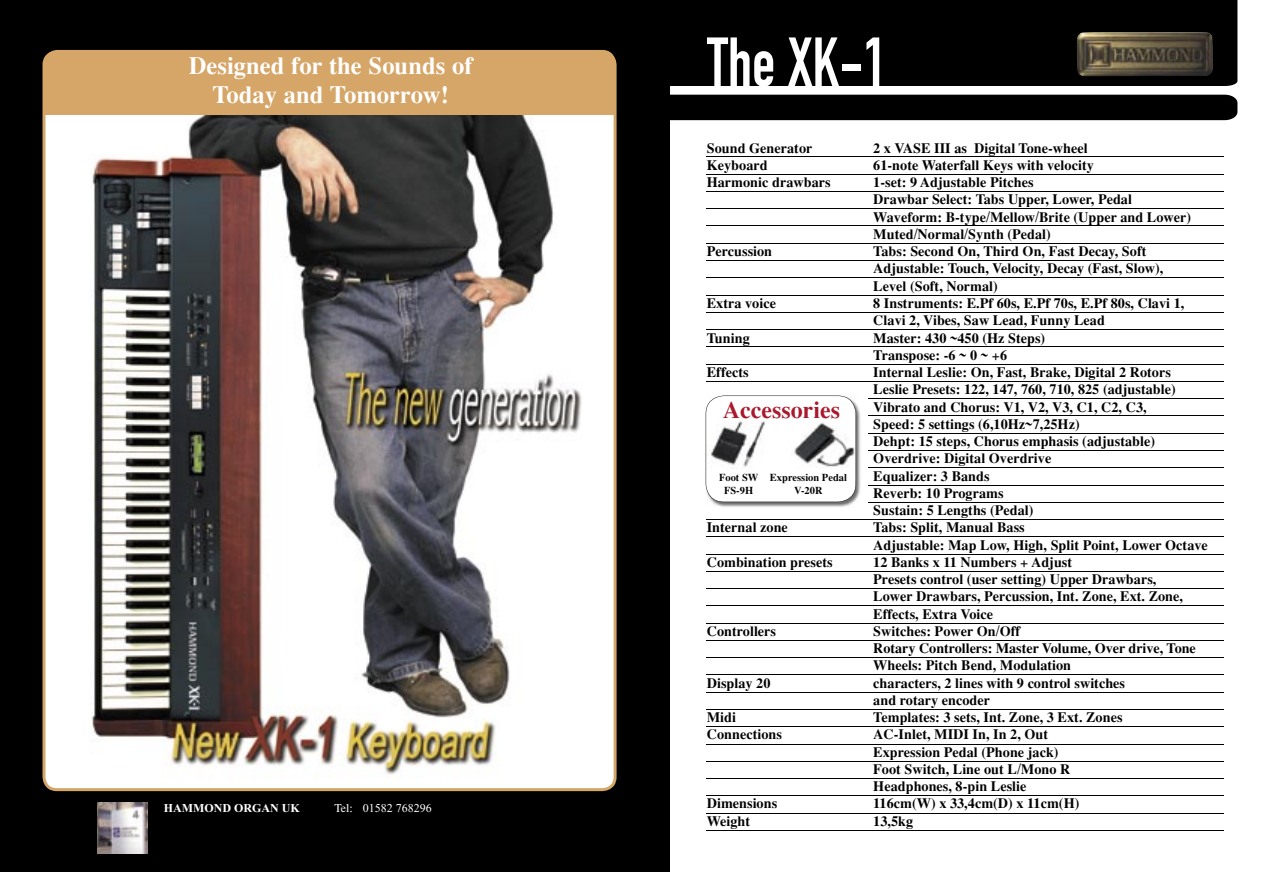
<style>
.page{position:relative;width:1263px;height:872px;background:#fff}
.page>*{position:absolute;margin:0;border:0;box-sizing:border-box;transform-origin:0 0}
.t1{font:68.7px "DIN Engschrift";color:#fff;scale:.91 1}
.t2{font:700 24.6px/29.5px "Times";color:#fff;text-align:center}
.t3{font:700 24px "Times";color:#a9192d}
.t4{font:700 14.25px/17.2px "Times";color:#000}
.t5{font:12px "Times New Roman";color:#fff}
.t6{font:700 12px "Times New Roman";color:#fff}
.t7{font:700 10.5px/12.6px "Times";color:#000;text-align:center}
.s1{font-family:"Times"}
</style>
<div class="page">
<div style="left:0;top:0;width:670px;height:872px;background:#000"></div>
<svg style="left:42px;top:51px;width:575px;height:740px;background:#a39e9c"></svg>
<div style="left:670px;top:0;width:567px;height:86px;background:#000"></div>
<div style="left:670px;top:95px;width:567px;height:25px;background:#000"></div>
<img style="left:1077px;top:32px;width:136px;height:44px">
<div style="left:43px;top:75px;width:571px;height:40px;background:#d5a668"></div>
<div style="left:45px;top:50px;width:570px;height:49px;background:#d5a668;border-radius:13px"></div>
<img style="left:97px;top:802px;width:51px;height:51px">
<hr style="left:706px;top:156px;width:518px;height:1px;background:#000">
<hr style="left:706px;top:174px;width:518px;height:1px;background:#000">
<hr style="left:706px;top:191px;width:518px;height:1px;background:#000">
<hr style="left:706px;top:208px;width:518px;height:1px;background:#000">
<hr style="left:706px;top:226px;width:518px;height:1px;background:#000">
<hr style="left:706px;top:243px;width:518px;height:1px;background:#000">
<hr style="left:706px;top:260px;width:518px;height:1px;background:#000">
<hr style="left:706px;top:277px;width:518px;height:1px;background:#000">
<hr style="left:706px;top:295px;width:518px;height:1px;background:#000">
<hr style="left:706px;top:312px;width:518px;height:1px;background:#000">
<hr style="left:706px;top:329px;width:518px;height:1px;background:#000">
<hr style="left:706px;top:346px;width:518px;height:1px;background:#000">
<hr style="left:706px;top:364px;width:518px;height:1px;background:#000">
<hr style="left:706px;top:381px;width:518px;height:1px;background:#000">
<hr style="left:869px;top:398px;width:355px;height:1px;background:#000">
<hr style="left:868px;top:415px;width:356px;height:1px;background:#000">
<hr style="left:868px;top:433px;width:356px;height:1px;background:#000">
<hr style="left:868px;top:450px;width:356px;height:1px;background:#000">
<hr style="left:868px;top:467px;width:356px;height:1px;background:#000">
<hr style="left:868px;top:484px;width:356px;height:1px;background:#000">
<hr style="left:868px;top:502px;width:356px;height:1px;background:#000">
<hr style="left:706px;top:519px;width:518px;height:1px;background:#000">
<hr style="left:706px;top:536px;width:518px;height:1px;background:#000">
<hr style="left:706px;top:554px;width:518px;height:1px;background:#000">
<hr style="left:706px;top:571px;width:518px;height:1px;background:#000">
<hr style="left:706px;top:588px;width:518px;height:1px;background:#000">
<hr style="left:706px;top:605px;width:518px;height:1px;background:#000">
<hr style="left:706px;top:623px;width:518px;height:1px;background:#000">
<hr style="left:706px;top:640px;width:518px;height:1px;background:#000">
<hr style="left:706px;top:657px;width:518px;height:1px;background:#000">
<hr style="left:706px;top:674px;width:518px;height:1px;background:#000">
<hr style="left:706px;top:692px;width:518px;height:1px;background:#000">
<hr style="left:706px;top:709px;width:518px;height:1px;background:#000">
<hr style="left:706px;top:726px;width:518px;height:1px;background:#000">
<hr style="left:706px;top:743px;width:518px;height:1px;background:#000">
<hr style="left:706px;top:761px;width:518px;height:1px;background:#000">
<hr style="left:706px;top:778px;width:518px;height:1px;background:#000">
<hr style="left:706px;top:795px;width:518px;height:1px;background:#000">
<hr style="left:706px;top:812px;width:518px;height:1px;background:#000">
<hr style="left:706px;top:830px;width:518px;height:1px;background:#000">
<img style="left:705px;top:404px;width:156px;height:103px">
<img style="left:856px;top:436px;width:5px;height:13px">
<svg style="left:706px;top:395px;width:150px;height:107px"></svg>
<h2 class="t2" style="left:189px;top:50px;width:285px">Designed for the Sounds of<br>Today and Tomorrow!</h2>
<p class="t6" style="left:164px;top:801px;width:137px">HAMMOND ORGAN UK</p>
<p class="t5" style="left:334px;top:801px;width:99px"><span class="s1">Tel:</span> 01582 768296</p>
<h1 class="t1" style="left:707px;top:22px;width:198px">The XK-1</h1>
<p class="t4" style="left:707px;top:139px;width:107px">Sound Generator</p>
<p class="t4" style="left:873px;top:139px;width:216px">2 x VASE III as Digital Tone-wheel</p>
<p class="t4" style="left:707px;top:156px;width:62px">Keyboard</p>
<p class="t4" style="left:873px;top:156px;width:222px">61-note Waterfall Keys with velocity</p>
<p class="t4" style="left:707px;top:173px;width:125px">Harmonic drawbars</p>
<p class="t4" style="left:873px;top:173px;width:319px">1-set: 9 Adjustable Pitches<br>Drawbar Select: Tabs Upper, Lower, Pedal Waveform: B-type/Mellow/Brite (Upper and Lower)<br>Muted/Normal/Synth (Pedal)</p>
<p class="t4" style="left:707px;top:242px;width:67px">Percussion</p>
<p class="t4" style="left:873px;top:242px;width:292px">Tabs: Second On, Third On, Fast Decay, Soft<br>Adjustable: Touch, Velocity, Decay (Fast, Slow),<br>Level (Soft, Normal)</p>
<p class="t4" style="left:707px;top:294px;width:71px">Extra voice</p>
<p class="t4" style="left:873px;top:294px;width:313px">8 Instruments: E.Pf 60s, E.Pf 70s, E.Pf 80s, Clavi 1,<br>Clavi 2, Vibes, Saw Lead, Funny Lead</p>
<p class="t4" style="left:707px;top:329px;width:45px">Tuning</p>
<p class="t4" style="left:873px;top:329px;width:174px">Master: 430 ~450 (Hz Steps)<br>Transpose: -6 ~ 0 ~ +6</p>
<p class="t4" style="left:707px;top:363px;width:43px">Effects</p>
<p class="t4" style="left:873px;top:363px;width:304px">Internal Leslie: On, Fast, Brake, Digital 2 Rotors Leslie Presets: 122, 147, 760, 710, 825 (adjustable)<br>Vibrato and Chorus: V1, V2, V3, C1, C2, C3, Speed: 5 settings (6,10Hz~7,25Hz)<br>Dehpt: 15 steps, Chorus emphasis (adjustable)<br>Overdrive: Digital Overdrive<br>Equalizer: 3 Bands<br>Reverb: 10 Programs<br>Sustain: 5 Lengths (Pedal)</p>
<p class="t4" style="left:707px;top:518px;width:83px">Internal zone</p>
<p class="t4" style="left:873px;top:518px;width:336px">Tabs: Split, Manual Bass<br>Adjustable: Map Low, High, Split Point, Lower Octave</p>
<p class="t4" style="left:707px;top:553px;width:128px">Combination presets</p>
<p class="t4" style="left:873px;top:553px;width:311px">12 Banks x 11 Numbers + Adjust<br>Presets control (user setting) Upper Drawbars, Lower Drawbars, Percussion, Int. Zone, Ext. Zone, Effects, Extra Voice</p>
<p class="t4" style="left:707px;top:622px;width:71px">Controllers</p>
<p class="t4" style="left:873px;top:622px;width:324px">Switches: Power On/Off<br>Rotary Controllers: Master Volume, Over drive, Tone<br>Wheels: Pitch Bend, Modulation</p>
<p class="t4" style="left:707px;top:674px;width:65px">Display 20</p>
<p class="t4" style="left:873px;top:674px;width:253px">characters, 2 lines with 9 control switches and rotary encoder</p>
<p class="t4" style="left:707px;top:708px;width:31px">Midi</p>
<p class="t4" style="left:873px;top:708px;width:251px">Templates: 3 sets, Int. Zone, 3 Ext. Zones</p>
<p class="t4" style="left:707px;top:725px;width:77px">Connections</p>
<p class="t4" style="left:873px;top:725px;width:199px">AC-Inlet, MIDI In, In 2, Out<br>Expression Pedal (Phone jack)<br>Foot Switch, Line out L/Mono R<br>Headphones, 8-pin Leslie</p>
<p class="t4" style="left:707px;top:794px;width:72px">Dimensions</p>
<p class="t4" style="left:873px;top:794px;width:208px">116cm(W) x 33,4cm(D) x 11cm(H)</p>
<p class="t4" style="left:707px;top:812px;width:45px">Weight</p>
<p class="t4" style="left:873px;top:812px;width:41px">13,5kg</p>
<h3 class="t3" style="left:723px;top:395px;width:119px">Accessories</h3>
<p class="t7" style="left:719px;top:471px;width:41px">Foot SW<br>FS-9H</p>
<p class="t7" style="left:770px;top:471px;width:79px">Expression Pedal<br>V-20R</p>
</div>
